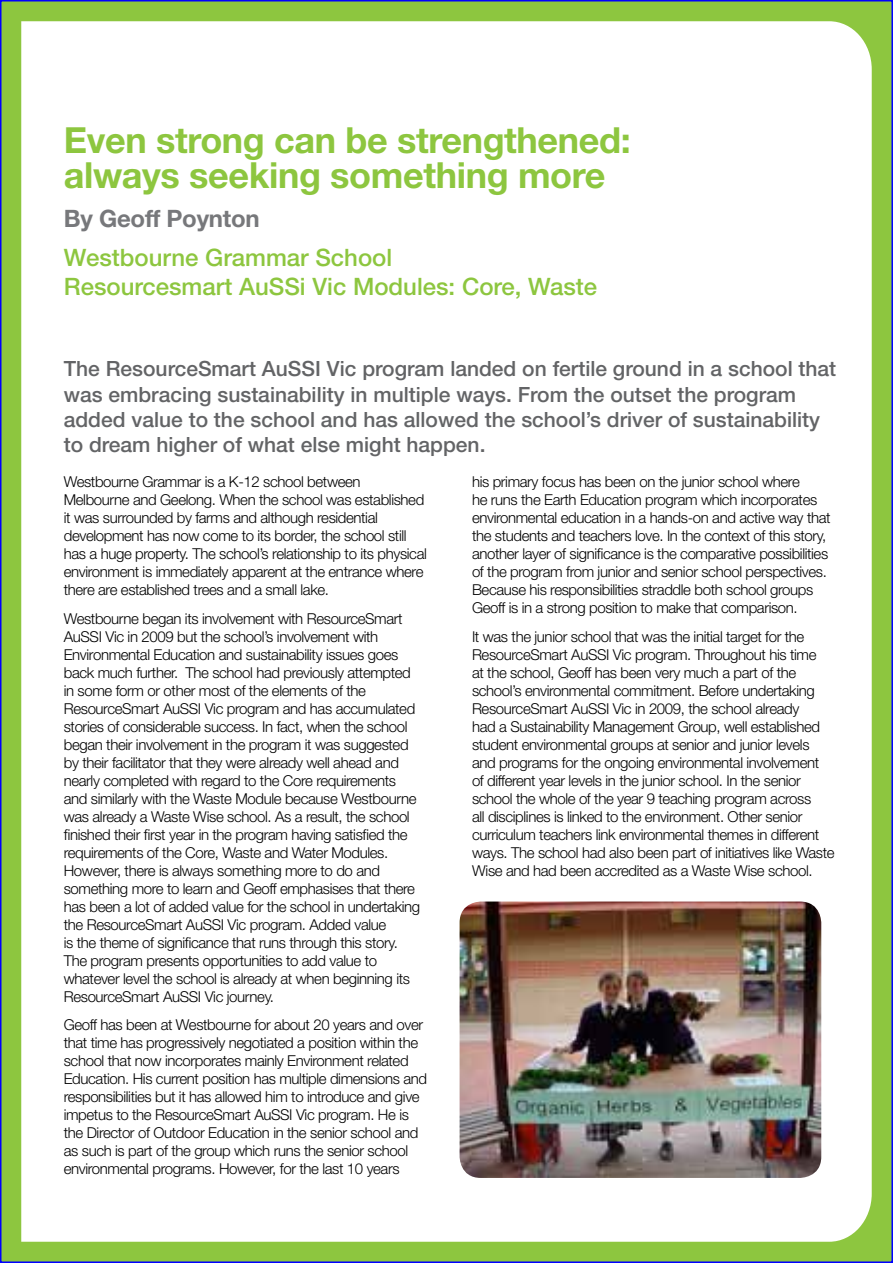
<style>
.page{position:relative;width:893px;height:1263px;background:#fff}
.page>*{position:absolute;margin:0;border:0;box-sizing:border-box;transform-origin:0 0}
.t1{font:700 36px/34.5px "Helvetica Neue LT Std";letter-spacing:-.01em;color:#8dc63f}
.t2{font:500 24px/28.8px "Helvetica Neue LT Std";color:#8dc63f}
.t3{font:700 24px "Helvetica Neue LT Std";letter-spacing:-.01em;color:#77787b}
.t4{font:500 21px/25.2px "Helvetica Neue LT Std";color:#636466}
.t5{font:300 15px/18px "Helvetica Neue LT Std";letter-spacing:-.025em;color:#000}
</style>
<div class="page">
<div style="left:1px;top:1px;width:891px;height:1261px;background:#8dc63f"></div>
<div style="left:21px;top:21px;width:851px;height:1221px;background:#fff"></div>
<img style="left:460px;top:901px;width:361px;height:277px">
<h1 class="t1" style="left:64px;top:122px;width:569px">Even strong can be strengthened: always seeking something more</h1>
<h2 class="t3" style="left:64px;top:203px;width:198px">By Geoff Poynton</h2>
<h2 class="t2" style="left:64px;top:243px;width:535px">Westbourne Grammar School<br>Resourcesmart AuSSi Vic Modules: Core, Waste</h2>
<p class="t4" style="left:64px;top:356px;width:774px">The ResourceSmart AuSSI Vic program landed on fertile ground in a school that was embracing sustainability in multiple ways. From the outset the program added value to the school and has allowed the school’s driver of sustainability to dream higher of what else might happen.</p>
<p class="t5" style="left:64px;top:472px;width:365px">Westbourne Grammar is a K-12 school between Melbourne and Geelong. When the school was established it was surrounded by farms and although residential development has now come to its border, the school still has a huge property. The school’s relationship to its physical environment is immediately apparent at the entrance where there are established trees and a small lake.</p>
<p class="t5" style="left:64px;top:609px;width:358px">Westbourne began its involvement with ResourceSmart AuSSI Vic in 2009 but the school’s involvement with Environmental Education and sustainability issues goes back much further. The school had previously attempted in some form or other most of the elements of the ResourceSmart AuSSI Vic program and has accumulated stories of considerable success. In fact, when the school began their involvement in the program it was suggested by their facilitator that they were already well ahead and nearly completed with regard to the Core requirements and similarly with the Waste Module because Westbourne was already a Waste Wise school. As a result, the school finished their first year in the program having satisfied the requirements of the Core, Waste and Water Modules.<br>However, there is always something more to do and something more to learn and Geoff emphasises that there has been a lot of added value for the school in undertaking the ResourceSmart AuSSI Vic program. Added value<br>is the theme of significance that runs through this story.<br>The program presents opportunities to add value to whatever level the school is already at when beginning its ResourceSmart AuSSI Vic journey.</p>
<p class="t5" style="left:64px;top:1016px;width:365px">Geoff has been at Westbourne for about 20 years and over that time has progressively negotiated a position within the school that now incorporates mainly Environment related Education. His current position has multiple dimensions and responsibilities but it has allowed him to introduce and give impetus to the ResourceSmart AuSSI Vic program. He is the Director of Outdoor Education in the senior school and as such is part of the group which runs the senior school environmental programs. However, for the last 10 years</p>
<p class="t5" style="left:472px;top:472px;width:360px">his primary focus has been on the junior school where<br>he runs the Earth Education program which incorporates environmental education in a hands-on and active way that the students and teachers love. In the context of this story, another layer of significance is the comparative possibilities of the program from junior and senior school perspectives.<br>Because his responsibilities straddle both school groups Geoff is in a strong position to make that comparison.</p>
<p class="t5" style="left:472px;top:627px;width:364px">It was the junior school that was the initial target for the ResourceSmart AuSSI Vic program. Throughout his time<br>at the school, Geoff has been very much a part of the school’s environmental commitment. Before undertaking ResourceSmart AuSSI Vic in 2009, the school already<br>had a Sustainability Management Group, well established student environmental groups at senior and junior levels and programs for the ongoing environmental involvement of different year levels in the junior school. In the senior school the whole of the year 9 teaching program across<br>all disciplines is linked to the environment. Other senior curriculum teachers link environmental themes in different ways. The school had also been part of initiatives like Waste Wise and had been accredited as a Waste Wise school.</p>
</div>
